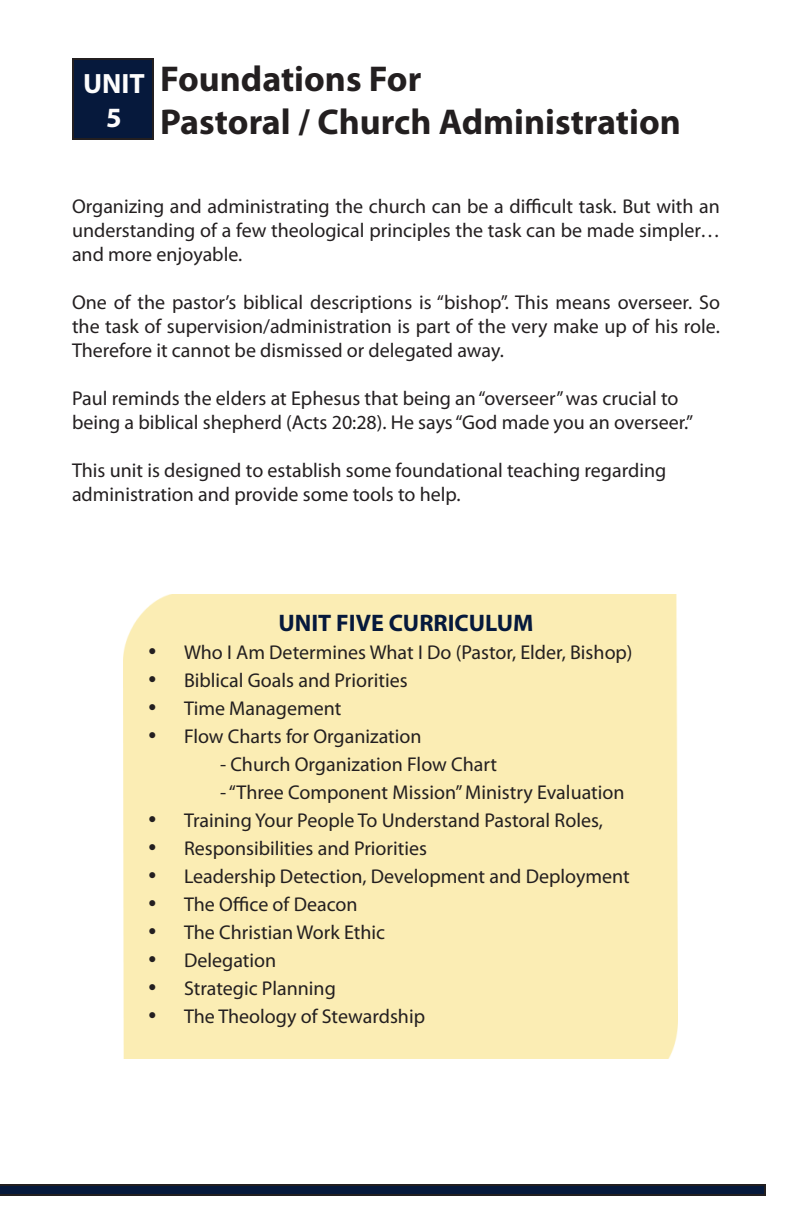
<style>
.page{position:relative;width:792px;height:1224px;background:#fff}
.page>*{position:absolute;margin:0;border:0;box-sizing:border-box;transform-origin:0 0}
.t1{font:700 36px "Myriad Pro";color:#231f20}
.t2{font:700 28px "Myriad Pro";color:#fdfdfd}
.t3{font:700 24px "Myriad Pro";color:#06193c}
.Paragraph_Style_1{font:20px/24px "Myriad Pro";color:#231f20;text-align:justify}
.s1{font-family:"Times New Roman";font-size:24px}
</style>
<div class="page">
<div style="left:73px;top:59px;width:80px;height:80px;background:#06193c"></div>
<div style="left:72px;top:58px;width:82px;height:82px;border:2px solid #231f20"></div>
<svg style="left:0;top:1184px;width:766px;height:12px;background:#0f1b32"></svg>
<p class="t2" style="left:83px;top:65px;width:63px">UNIT</p>
<p class="t2" style="left:106px;top:99px;width:17px">5</p>
<p class="t1" style="left:160px;top:55px;width:263px">Foundations For</p>
<p class="t1" style="left:160px;top:99px;width:522px">Pastoral / Church Administration</p>
<p class="Paragraph_Style_1" style="left:72px;top:194px;width:650px">Organizing and administrating the church can be a difficult task. But with an understanding of a few theological principles the task can be made simpler… and more enjoyable.</p>
<p class="Paragraph_Style_1" style="left:72px;top:290px;width:649px">One of the pastor’s biblical descriptions is “bishop”. This means overseer. So the task of supervision/administration is part of the very make up of his role.<br>Therefore it cannot be dismissed or delegated away.</p>
<p class="Paragraph_Style_1" style="left:72px;top:386px;width:608px">Paul reminds the elders at Ephesus that being an “overseer” was crucial to</p>
<p class="Paragraph_Style_1" style="left:72px;top:410px;width:623px">being a biblical shepherd (Acts 20:28). He says “God made you an overseer.”</p>
<p class="Paragraph_Style_1" style="left:72px;top:458px;width:596px">This unit is designed to establish some foundational teaching regarding</p>
<p class="Paragraph_Style_1" style="left:72px;top:482px;width:390px">administration and provide some tools to help.</p>
<p class="t3" style="left:279px;top:607px;width:256px">UNIT FIVE CURRICULUM</p>
<p class="Paragraph_Style_1" style="left:148px;top:640px;width:486px"><span class="s1">•</span> Who I Am Determines What I Do (Pastor, Elder, Bishop)</p>
<p class="Paragraph_Style_1" style="left:148px;top:668px;width:261px"><span class="s1">•</span> Biblical Goals and Priorities</p>
<p class="Paragraph_Style_1" style="left:148px;top:696px;width:195px"><span class="s1">•</span> Time Management</p>
<p class="Paragraph_Style_1" style="left:148px;top:724px;width:275px"><span class="s1">•</span> Flow Charts for Organization</p>
<p class="Paragraph_Style_1" style="left:220px;top:752px;width:279px">- Church Organization Flow Chart</p>
<p class="Paragraph_Style_1" style="left:220px;top:780px;width:406px">- “Three Component Mission” Ministry Evaluation</p>
<p class="Paragraph_Style_1" style="left:148px;top:808px;width:456px"><span class="s1">•</span> Training Your People To Understand Pastoral Roles,</p>
<p class="Paragraph_Style_1" style="left:148px;top:836px;width:281px"><span class="s1">•</span> Responsibilities and Priorities</p>
<p class="Paragraph_Style_1" style="left:148px;top:864px;width:483px"><span class="s1">•</span> Leadership Detection, Development and Deployment</p>
<p class="Paragraph_Style_1" style="left:148px;top:892px;width:211px"><span class="s1">•</span> The Office of Deacon</p>
<p class="Paragraph_Style_1" style="left:148px;top:920px;width:239px"><span class="s1">•</span> The Christian Work Ethic</p>
<p class="Paragraph_Style_1" style="left:148px;top:948px;width:130px"><span class="s1">•</span> Delegation</p>
<p class="Paragraph_Style_1" style="left:148px;top:976px;width:189px"><span class="s1">•</span> Strategic Planning</p>
<p class="Paragraph_Style_1" style="left:148px;top:1004px;width:279px"><span class="s1">•</span> The Theology of Stewardship</p>
</div>
